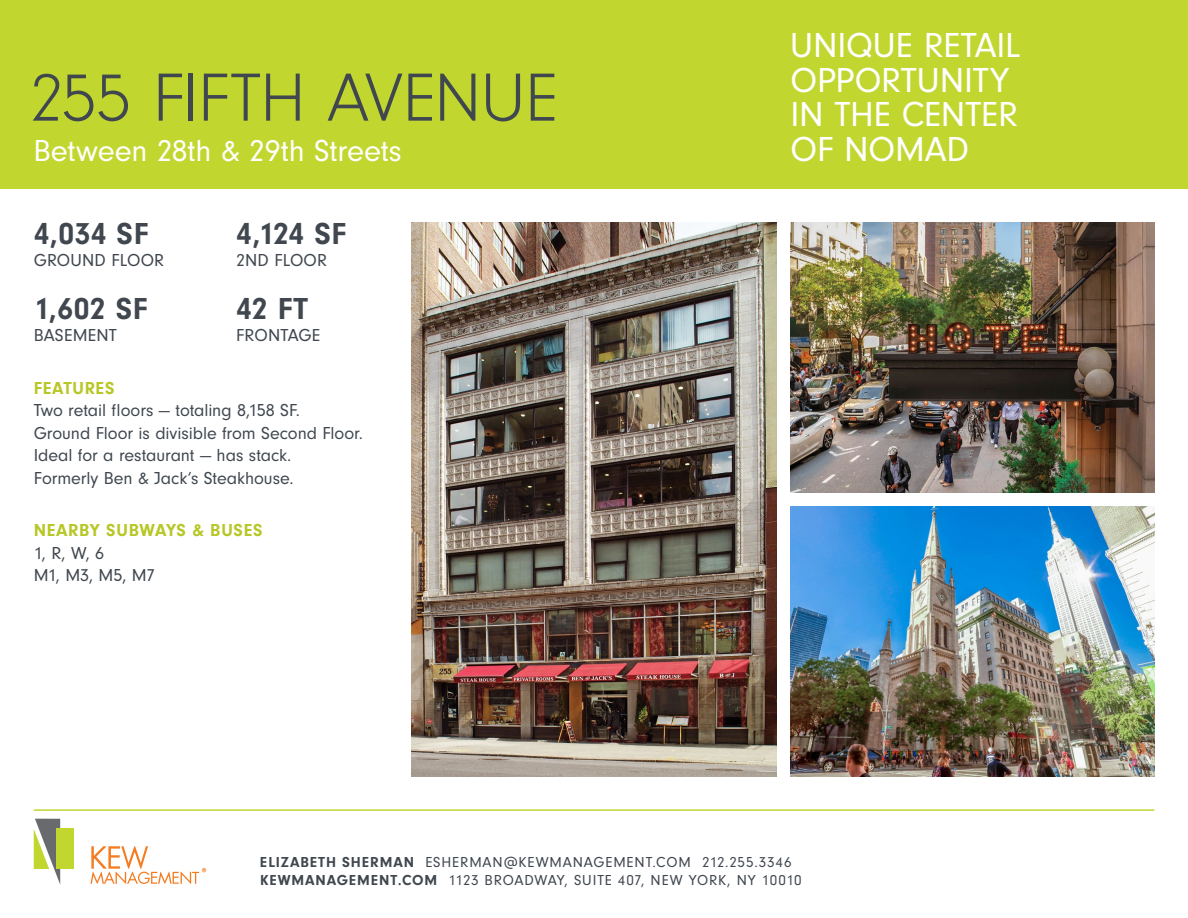
<style>
.page{position:relative;width:1188px;height:918px;background:#fff}
.page>*{position:absolute;margin:0;border:0;box-sizing:border-box;transform-origin:0 0}
.t1{font:300 70.5px "Neuzeit Gro";letter-spacing:-.015em;color:#40474f}
.t2{font:36px/34.5px "Neuzeit Gro";letter-spacing:-.005em;color:#fff}
.t3{font:700 31.5px "Neuzeit Gro";letter-spacing:.02em;color:#40474f}
.t4{font:31.5px "Neuzeit Gro";letter-spacing:-.005em;color:#fff}
.t5{font:18px/22.5px "Neuzeit Gro";letter-spacing:-.005em;color:#40474f}
.t6{font:700 18px "Neuzeit Gro";letter-spacing:.04em;color:#b7c726}
.t7{font:15px/18px "Neuzeit Gro";letter-spacing:.055em;color:#40474f}
.s1{font-weight:700}
</style>
<div class="page">
<div style="left:0;top:0;width:1188px;height:189px;background:#c1d72f"></div>
<hr style="left:34px;top:809px;width:1120px;height:2px;background:#c1d72f">
<div style="left:57px;top:829px;width:17px;height:40px;background:#c1d72f"></div>
<svg style="left:34px;top:819px;width:26px;height:65px"></svg>
<svg style="left:90px;top:846px;width:116px;height:38px"></svg>
<img style="left:411px;top:223px;width:366px;height:553px">
<img style="left:791px;top:506px;width:363px;height:270px">
<img style="left:791px;top:223px;width:363px;height:270px">
<h1 class="t1" style="left:29px;top:60px;width:531px">255 FIFTH AVENUE</h1>
<h3 class="t4" style="left:33px;top:134px;width:370px">Between 28th &amp; 29th Streets</h3>
<h3 class="t3" style="left:34px;top:216px;width:116px">4,034 SF</h3>
<h3 class="t3" style="left:236px;top:216px;width:111px">4,124 SF</h3>
<p class="t5" style="left:34px;top:249px;width:132px">GROUND FLOOR</p>
<p class="t5" style="left:236px;top:249px;width:92px">2ND FLOOR</p>
<h3 class="t3" style="left:34px;top:291px;width:115px">1,602 SF</h3>
<h3 class="t3" style="left:236px;top:291px;width:73px">42 FT</h3>
<p class="t5" style="left:34px;top:324px;width:85px">BASEMENT</p>
<p class="t5" style="left:236px;top:324px;width:85px">FRONTAGE</p>
<p class="t6" style="left:34px;top:378px;width:82px">FEATURES</p>
<p class="t5" style="left:34px;top:399px;width:331px">Two retail floors — totaling 8,158 SF.<br>Ground Floor is divisible from Second Floor.<br>Ideal for a restaurant — has stack.<br>Formerly Ben &amp; Jack’s Steakhouse.</p>
<p class="t6" style="left:34px;top:520px;width:230px">NEARBY SUBWAYS &amp; BUSES</p>
<p class="t5" style="left:34px;top:542px;width:123px">1, R, W, 6<br>M1, M3, M5, M7</p>
<h2 class="t2" style="left:790px;top:29px;width:232px">UNIQUE RETAIL<br>OPPORTUNITY<br>IN THE CENTER<br>OF NOMAD</h2>
<p class="t7" style="left:260px;top:853px;width:543px"><span class="s1">ELIZABETH SHERMAN</span> ESHERMAN@KEWMANAGEMENT.COM 212.255.3346<br><span class="s1">KEWMANAGEMENT.COM</span> 1123 BROADWAY, SUITE 407, NEW YORK, NY 10010</p>
</div>
